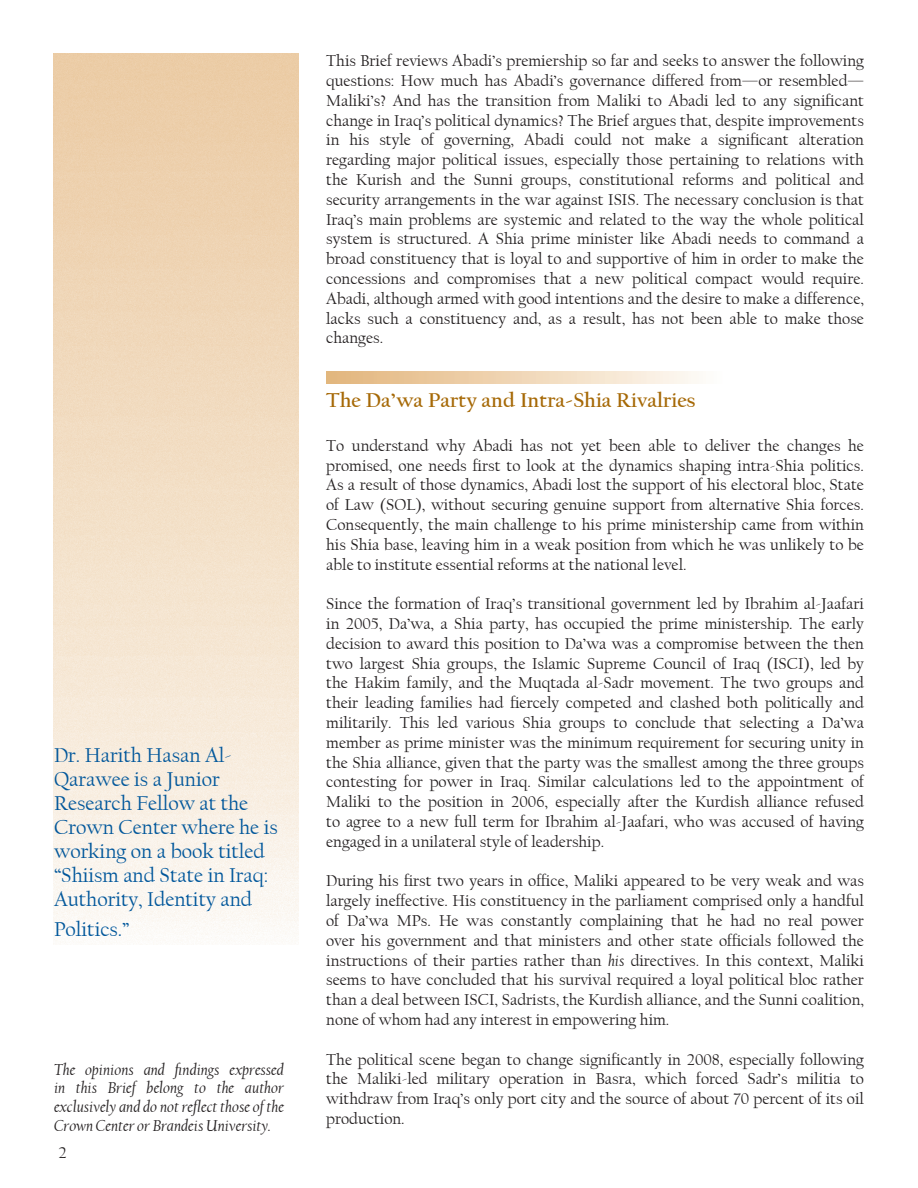
<style>
.page{position:relative;width:918px;height:1188px;background:#fff}
.page>*{position:absolute;margin:0;border:0;box-sizing:border-box;transform-origin:0 0}
.MEB_Author_Bio{font:21px/24px "Californian FB";color:#01579b}
.MEB_Section_title{font:700 21px "Californian FB";color:#a66907}
.MEB_Body_Text{font:16.5px/19.8px "Californian FB";color:#231f20;text-align:justify}
.MEB_Body_Text-2{font:italic 16.5px/18.6px "Californian FB";color:#231f20;text-align:justify}
.s1{font-style:italic}
</style>
<div class="page">
<img style="left:54px;top:54px;width:244px;height:891px">
<svg style="left:326px;top:372px;width:373px;height:11px;background:#efd6b5"></svg>
<p class="MEB_Author_Bio" style="left:54px;top:744px;width:225px">Dr. Harith Hasan Al-<br>Qarawee is a Junior<br>Research Fellow at the<br>Crown Center where he is working on a book titled “Shiism and State in Iraq:<br>Authority, Identity and</p>
<p class="MEB_Author_Bio" style="left:54px;top:918px;width:77px">Politics.”</p>
<p class="MEB_Body_Text-2" style="left:54px;top:1060px;width:232px">The opinions and findings expressed in this Brief belong to the author exclusively and do not reflect those of the Crown Center or Brandeis University.</p>
<p class="MEB_Body_Text" style="left:58px;top:1142px;width:10px">2</p>
<p class="MEB_Body_Text" style="left:326px;top:51px;width:539px">This Brief reviews Abadi’s premiership so far and seeks to answer the following questions: How much has Abadi’s governance differed from—or resembled— Maliki’s? And has the transition from Maliki to Abadi led to any significant change in Iraq’s political dynamics? The Brief argues that, despite improvements in his style of governing, Abadi could not make a significant alteration regarding major political issues, especially those pertaining to relations with the Kurish and the Sunni groups, constitutional reforms and political and security arrangements in the war against ISIS. The necessary conclusion is that Iraq’s main problems are systemic and related to the way the whole political system is structured. A Shia prime minister like Abadi needs to command a broad constituency that is loyal to and supportive of him in order to make the concessions and compromises that a new political compact would require.<br>Abadi, although armed with good intentions and the desire to make a difference, lacks such a constituency and, as a result, has not been able to make those changes.</p>
<p class="MEB_Section_title" style="left:326px;top:388px;width:371px">The Da’wa Party and Intra-Shia Rivalries</p>
<p class="MEB_Body_Text" style="left:326px;top:436px;width:539px">To understand why Abadi has not yet been able to deliver the changes he promised, one needs first to look at the dynamics shaping intra-Shia politics.<br>As a result of those dynamics, Abadi lost the support of his electoral bloc, State of Law (SOL), without securing genuine support from alternative Shia forces.<br>Consequently, the main challenge to his prime ministership came from within his Shia base, leaving him in a weak position from which he was unlikely to be able to institute essential reforms at the national level.</p>
<p class="MEB_Body_Text" style="left:326px;top:594px;width:539px">Since the formation of Iraq’s transitional government led by Ibrahim al-Jaafari in 2005, Da’wa, a Shia party, has occupied the prime ministership. The early decision to award this position to Da’wa was a compromise between the then two largest Shia groups, the Islamic Supreme Council of Iraq (ISCI), led by the Hakim family, and the Muqtada al-Sadr movement. The two groups and their leading families had fiercely competed and clashed both politically and militarily. This led various Shia groups to conclude that selecting a Da’wa member as prime minister was the minimum requirement for securing unity in the Shia alliance, given that the party was the smallest among the three groups contesting for power in Iraq. Similar calculations led to the appointment of Maliki to the position in 2006, especially after the Kurdish alliance refused to agree to a new full term for Ibrahim al-Jaafari, who was accused of having engaged in a unilateral style of leadership.</p>
<p class="MEB_Body_Text" style="left:326px;top:871px;width:539px">During his first two years in office, Maliki appeared to be very weak and was largely ineffective. His constituency in the parliament comprised only a handful of Da’wa MPs. He was constantly complaining that he had no real power over his government and that ministers and other state officials followed the instructions of their parties rather than <span class="s1">his</span> directives. In this context, Maliki seems to have concluded that his survival required a loyal political bloc rather than a deal between ISCI, Sadrists, the Kurdish alliance, and the Sunni coalition, none of whom had any interest in empowering him.</p>
<p class="MEB_Body_Text" style="left:326px;top:1050px;width:539px">The political scene began to change significantly in 2008, especially following the Maliki-led military operation in Basra, which forced Sadr’s militia to withdraw from Iraq’s only port city and the source of about 70 percent of its oil production.</p>
</div>
